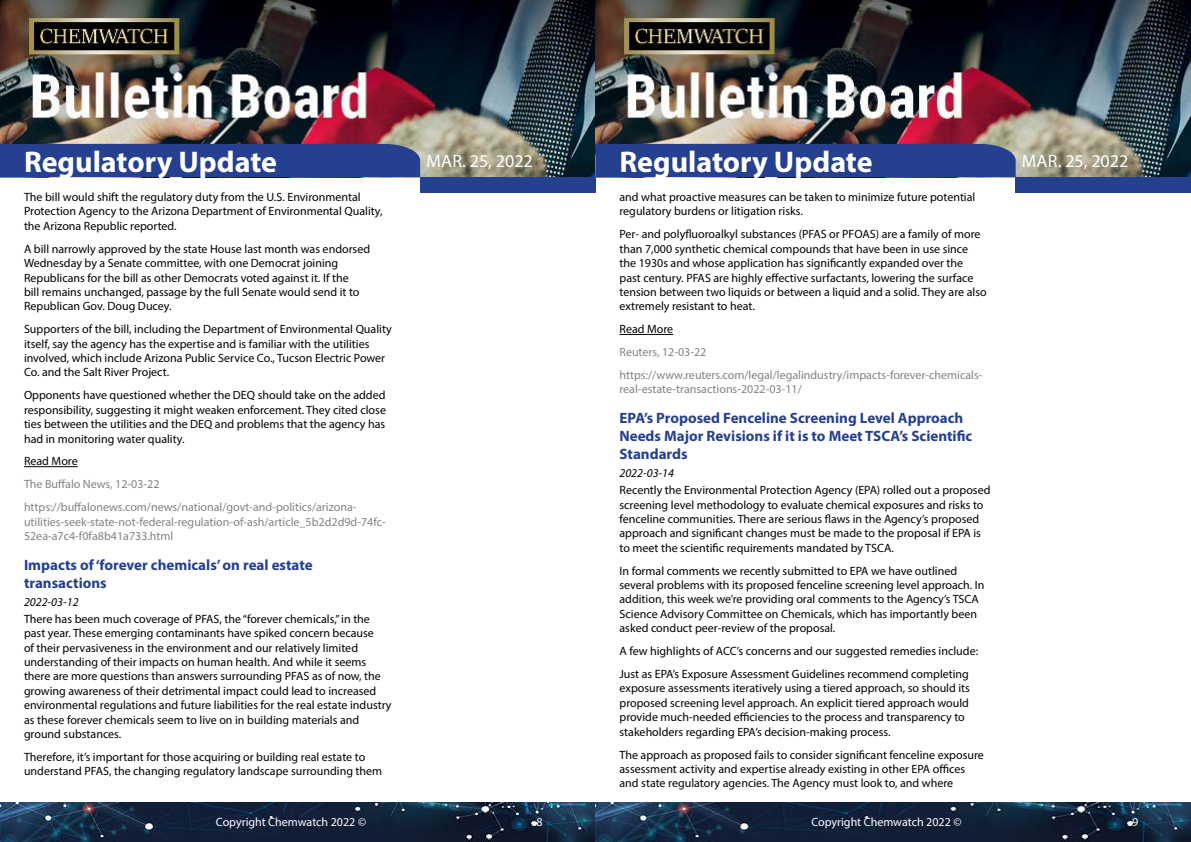
<style>
.page{position:relative;width:1191px;height:842px;background:#fff}
.page>*{position:absolute;margin:0;border:0;box-sizing:border-box;transform-origin:0 0}
.t1{font:700 30px "Myriad Pro";color:#fff}
.t2{font:18px "Myriad Pro";color:#fff}
.t3{font:700 15px/18px "Myriad Pro";color:#25408f}
.t4{font:12px/14.4px "Myriad Pro";color:#000}
.t5{font:12px/22.9px "Myriad Pro";color:#808285}
.t6{font:12px "Myriad Pro";color:#fff}
.t7{font:italic 12px "Myriad Pro";color:#000}
</style>
<div class="page">
<img style="left:0;top:0;width:1191px;height:177px">
<div style="left:420px;top:177px;width:175px;height:15px;background:#25408f"></div>
<div style="left:1015px;top:177px;width:176px;height:15px;background:#25408f"></div>
<div style="left:0;top:144px;width:420px;height:33px;background:#25408f"></div>
<div style="left:595px;top:144px;width:420px;height:33px;background:#25408f"></div>
<img style="left:0;top:802px;width:1191px;height:40px">
<hr style="left:619px;top:334px;width:54px;height:1px;background:#000">
<hr style="left:24px;top:466px;width:54px;height:1px;background:#000">
<h1 class="t1" style="left:24px;top:142px;width:255px">Regulatory Update</h1>
<h2 class="t2" style="left:426px;top:149px;width:108px">Mar. 25, 2022</h2>
<h1 class="t1" style="left:619px;top:142px;width:255px">Regulatory Update</h1>
<h2 class="t2" style="left:1022px;top:149px;width:108px">Mar. 25, 2022</h2>
<p class="t4" style="left:619px;top:190px;width:357px">and what proactive measures can be taken to minimize future potential regulatory burdens or litigation risks.</p>
<p class="t4" style="left:619px;top:227px;width:369px">Per- and polyfluoroalkyl substances (PFAS or PFOAS) are a family of more than 7,000 synthetic chemical compounds that have been in use since the 1930s and whose application has significantly expanded over the past century. PFAS are highly effective surfactants, lowering the surface tension between two liquids or between a liquid and a solid. They are also extremely resistant to heat.</p>
<p class="t4" style="left:619px;top:322px;width:55px">Read More</p>
<p class="t5" style="left:619px;top:340px;width:364px">Reuters, 12-03-22 https://www.reuters.com/legal/legalindustry/impacts-forever-chemicals-</p>
<p class="t5" style="left:619px;top:378px;width:184px">real-estate-transactions-2022-03-11/</p>
<p class="t3" style="left:619px;top:409px;width:354px">EPA’s Proposed Fenceline Screening Level Approach<br>Needs Major Revisions if it is to Meet TSCA’s Scientific<br>Standards</p>
<p class="t7" style="left:619px;top:465px;width:56px">2022-03-14</p>
<p class="t4" style="left:619px;top:483px;width:372px">Recently the Environmental Protection Agency (EPA) rolled out a proposed screening level methodology to evaluate chemical exposures and risks to fenceline communities. There are serious flaws in the Agency’s proposed approach and significant changes must be made to the proposal if EPA is to meet the scientific requirements mandated by TSCA.</p>
<p class="t4" style="left:619px;top:563px;width:366px">In formal comments we recently submitted to EPA we have outlined several problems with its proposed fenceline screening level approach. In addition, this week we’re providing oral comments to the Agency’s TSCA Science Advisory Committee on Chemicals, which has importantly been asked conduct peer-review of the proposal.</p>
<p class="t4" style="left:619px;top:639px;width:360px;line-height:22.9px">A few highlights of ACC’s concerns and our suggested remedies include:<br>Just as EPA’s Exposure Assessment Guidelines recommend completing</p>
<p class="t4" style="left:619px;top:681px;width:352px">exposure assessments iteratively using a tiered approach, so should its proposed screening level approach. An explicit tiered approach would provide much-needed efficiencies to the process and transparency to stakeholders regarding EPA’s decision-making process.</p>
<p class="t4" style="left:619px;top:747px;width:366px">The approach as proposed fails to consider significant fenceline exposure assessment activity and expertise already existing in other EPA offices and state regulatory agencies. The Agency must look to, and where</p>
<p class="t4" style="left:24px;top:190px;width:360px">The bill would shift the regulatory duty from the U.S. Environmental<br>Protection Agency to the Arizona Department of Environmental Quality, the Arizona Republic reported.</p>
<p class="t4" style="left:24px;top:241px;width:348px">A bill narrowly approved by the state House last month was endorsed Wednesday by a Senate committee, with one Democrat joining Republicans for the bill as other Democrats voted against it. If the<br>bill remains unchanged, passage by the full Senate would send it to Republican Gov. Doug Ducey.</p>
<p class="t4" style="left:24px;top:322px;width:369px">Supporters of the bill, including the Department of Environmental Quality itself, say the agency has the expertise and is familiar with the utilities involved, which include Arizona Public Service Co., Tucson Electric Power Co. and the Salt River Project.</p>
<p class="t4" style="left:24px;top:388px;width:363px;text-align:justify">Opponents have questioned whether the DEQ should take on the added responsibility, suggesting it might weaken enforcement. They cited close ties between the utilities and the DEQ and problems that the agency has had in monitoring water quality.</p>
<p class="t4" style="left:24px;top:454px;width:55px">Read More</p>
<p class="t5" style="left:24px;top:473px;width:334px">The Buffalo News, 12-03-22 https://buffalonews.com/news/national/govt-and-politics/arizona-</p>
<p class="t5" style="left:24px;top:514px;width:363px;line-height:14.4px">utilities-seek-state-not-federal-regulation-of-ash/article_5b2d2d9d-74fc-<br>52ea-a7c4-f0fa8b41a733.html</p>
<p class="t3" style="left:24px;top:555px;width:290px">Impacts of ‘forever chemicals’ on real estate transactions</p>
<p class="t7" style="left:24px;top:594px;width:56px">2022-03-12</p>
<p class="t4" style="left:24px;top:611px;width:369px">There has been much coverage of PFAS, the “forever chemicals,” in the past year. These emerging contaminants have spiked concern because<br>of their pervasiveness in the environment and our relatively limited understanding of their impacts on human health. And while it seems there are more questions than answers surrounding PFAS as of now, the growing awareness of their detrimental impact could lead to increased environmental regulations and future liabilities for the real estate industry as these forever chemicals seem to live on in building materials and ground substances.</p>
<p class="t4" style="left:24px;top:749px;width:360px">Therefore, it’s important for those acquiring or building real estate to understand PFAS, the changing regulatory landscape surrounding them</p>
<p class="t6" style="left:216px;top:815px;width:152px">Copyright Chemwatch 2022 ©</p>
<p class="t6" style="left:536px;top:815px;width:8px">8</p>
<p class="t6" style="left:811px;top:815px;width:152px">Copyright Chemwatch 2022 ©</p>
<p class="t6" style="left:1132px;top:815px;width:8px">9</p>
</div>
